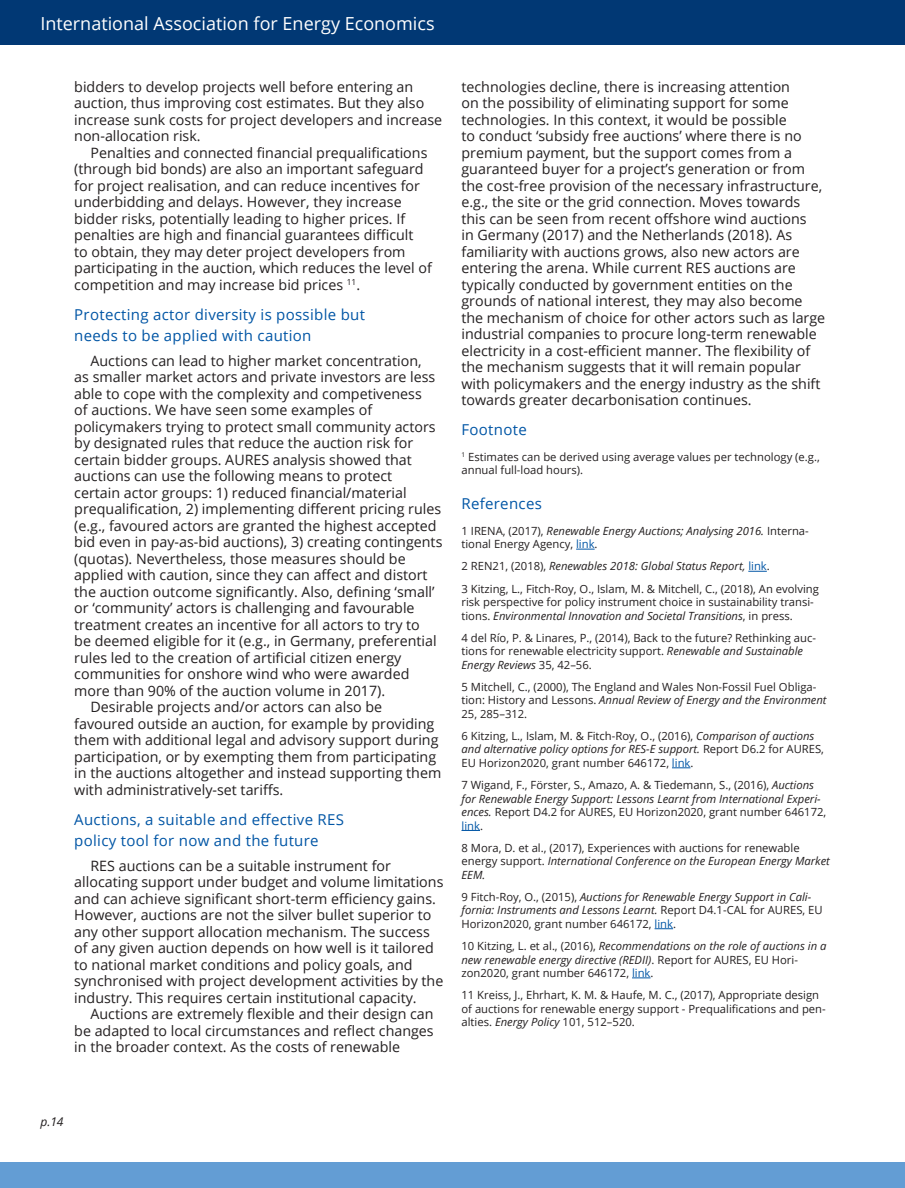
<style>
.page{position:relative;width:905px;height:1188px;background:#fff}
.page>*{position:absolute;margin:0;border:0;box-sizing:border-box;transform-origin:0 0}
.t1{font:18px "Open Sans";color:#fff}
.Heading_NEW{font:15px/21px "Open Sans";letter-spacing:.02em;color:#0155a5}
.Body_Text_NEW{font:14.25px/16.5px "Open Sans";color:#231f20}
.t2{font:italic 12px "Open Sans";color:#231f20}
.Footnotes___Referenc{font:11.25px/13.5px "Open Sans";color:#231f20}
.Footnotes___Referenc-2{font:italic 11.25px "Open Sans";color:#231f20}
.s1{font-style:italic}
.s2{color:#0155a5}
.s3{font-style:normal}
.s4{font-style:normal;color:#0155a5}
</style>
<div class="page">
<div style="left:0;top:1162px;width:904px;height:26px;background:#639dd4"></div>
<div style="left:0;top:0;width:904px;height:44px;background:#013874"></div>
<svg style="left:576px;top:549px;width:18px;height:1px"></svg>
<svg style="left:748px;top:571px;width:18px;height:1px"></svg>
<svg style="left:672px;top:768px;width:18px;height:1px"></svg>
<svg style="left:461px;top:830px;width:19px;height:1px"></svg>
<svg style="left:654px;top:928px;width:19px;height:1px"></svg>
<svg style="left:632px;top:978px;width:18px;height:1px"></svg>
<p class="t1" style="left:40px;top:11px;width:396px">International Association for Energy Economics</p>
<p class="Body_Text_NEW" style="left:74px;top:78px;width:369px">bidders to develop projects well before entering an auction, thus improving cost estimates. But they also increase sunk costs for project developers and increase non-allocation risk.</p>
<p class="Body_Text_NEW" style="left:74px;top:144px;width:359px;text-indent:16px">Penalties and connected financial prequalifications (through bid bonds) are also an important safeguard for project realisation, and can reduce incentives for underbidding and delays. However, they increase bidder risks, potentially leading to higher prices. If penalties are high and financial guarantees difficult<br>to obtain, they may deter project developers from participating in the auction, which reduces the level of competition and may increase bid prices <sup>11</sup>.</p>
<p class="Heading_NEW" style="left:74px;top:303px;width:292px">Protecting actor diversity is possible but needs to be applied with caution</p>
<p class="Body_Text_NEW" style="left:74px;top:352px;width:369px;text-indent:16px">Auctions can lead to higher market concentration,<br>as smaller market actors and private investors are less able to cope with the complexity and competiveness<br>of auctions. We have seen some examples of policymakers trying to protect small community actors by designated rules that reduce the auction risk for certain bidder groups. AURES analysis showed that auctions can use the following means to protect<br>certain actor groups: 1) reduced financial/material prequalification, 2) implementing different pricing rules (e.g., favoured actors are granted the highest accepted bid even in pay-as-bid auctions), 3) creating contingents (quotas). Nevertheless, those measures should be applied with caution, since they can affect and distort the auction outcome significantly. Also, defining ‘small’ or ‘community’ actors is challenging and favourable treatment creates an incentive for all actors to try to<br>be deemed eligible for it (e.g., in Germany, preferential rules led to the creation of artificial citizen energy communities for onshore wind who were awarded more than 90% of the auction volume in 2017).</p>
<p class="Body_Text_NEW" style="left:74px;top:699px;width:368px;text-indent:16px">Desirable projects and/or actors can also be favoured outside an auction, for example by providing them with additional legal and advisory support during participation, or by exempting them from participating in the auctions altogether and instead supporting them with administratively-set tariffs.</p>
<p class="Heading_NEW" style="left:74px;top:808px;width:271px">Auctions, a suitable and effective RES policy tool for now and the future</p>
<p class="Body_Text_NEW" style="left:74px;top:857px;width:370px;text-indent:16px">RES auctions can be a suitable instrument for allocating support under budget and volume limitations and can achieve significant short-term efficiency gains.<br>However, auctions are not the silver bullet superior to any other support allocation mechanism. The success of any given auction depends on how well is it tailored to national market conditions and policy goals, and synchronised with project development activities by the industry. This requires certain institutional capacity.</p>
<p class="Body_Text_NEW" style="left:74px;top:1006px;width:361px;text-align:justify;text-indent:16px">Auctions are extremely flexible and their design can be adapted to local circumstances and reflect changes in the broader context. As the costs of renewable</p>
<p class="Body_Text_NEW" style="left:461px;top:78px;width:365px">technologies decline, there is increasing attention<br>on the possibility of eliminating support for some technologies. In this context, it would be possible<br>to conduct ‘subsidy free auctions’ where there is no premium payment, but the support comes from a guaranteed buyer for a project’s generation or from the cost-free provision of the necessary infrastructure, e.g., the site or the grid connection. Moves towards this can be seen from recent offshore wind auctions<br>in Germany (2017) and the Netherlands (2018). As familiarity with auctions grows, also new actors are entering the arena. While current RES auctions are typically conducted by government entities on the grounds of national interest, they may also become the mechanism of choice for other actors such as large industrial companies to procure long-term renewable electricity in a cost-efficient manner. The flexibility of the mechanism suggests that it will remain popular with policymakers and the energy industry as the shift towards greater decarbonisation continues.</p>
<p class="Heading_NEW" style="left:461px;top:419px;width:67px">Footnote</p>
<p class="Footnotes___Referenc" style="left:461px;top:450px;width:360px"><sup>1</sup> Estimates can be derived using average values per technology (e.g., annual full-load hours).</p>
<p class="Heading_NEW" style="left:461px;top:493px;width:82px">References</p>
<p class="Footnotes___Referenc" style="left:461px;top:524px;width:349px">1 IRENA, (2017), <span class="s1">Renewable Energy Auctions; Analysing 2016.</span> Interna&shy;tional Energy Agency, <span class="s2">link</span>.</p>
<p class="Footnotes___Referenc-2" style="left:461px;top:559px;width:310px"><span class="s3">2 REN21, (2018),</span> Renewables 2018: Global Status Report, <span class="s4">link</span><span class="s3">.</span></p>
<p class="Footnotes___Referenc" style="left:461px;top:581px;width:359px">3 Kitzing, L., Fitch-Roy, O., Islam, M. &amp; Mitchell, C., (2018), An evolving risk perspective for policy instrument choice in sustainability transi&shy;tions. <span class="s1">Environmental Innovation and Societal Transitions</span>, in press.</p>
<p class="Footnotes___Referenc" style="left:461px;top:631px;width:356px">4 del Río, P. &amp; Linares, P., (2014), Back to the future? Rethinking auc&shy;tions for renewable electricity support. <span class="s1">Renewable and Sustainable<br>Energy Reviews</span> 35, 42–56.</p>
<p class="Footnotes___Referenc" style="left:461px;top:680px;width:366px">5 Mitchell, C., (2000), The England and Wales Non-Fossil Fuel Obliga&shy;tion: History and Lessons. <span class="s1">Annual Review of Energy and the Environment<br></span>25, 285–312.</p>
<p class="Footnotes___Referenc" style="left:461px;top:729px;width:364px">6 Kitzing, L., Islam, M. &amp; Fitch-Roy, O., (2016), <span class="s1">Comparison of auctions and alternative policy options for RES-E support.</span> Report D6.2 for AURES,<br>EU Horizon2020, grant number 646172, <span class="s2">link</span>.</p>
<p class="Footnotes___Referenc" style="left:461px;top:778px;width:366px">7 Wigand, F., Förster, S., Amazo, A. &amp; Tiedemann, S., (2016), <span class="s1">Auctions for Renewable Energy Support: Lessons Learnt from International Experi&shy;ences.</span> Report D4.2 for AURES, EU Horizon2020, grant number 646172, <span class="s2">link</span>.</p>
<p class="Footnotes___Referenc" style="left:461px;top:841px;width:370px">8 Mora, D. et al., (2017), Experiences with auctions for renewable energy support. <span class="s1">International Conference on the European Energy Market<br>EEM.</span></p>
<p class="Footnotes___Referenc" style="left:461px;top:890px;width:362px">9 Fitch-Roy, O., (2015), <span class="s1">Auctions for Renewable Energy Support in Cali&shy;fornia: Instruments and Lessons Learnt.</span> Report D4.1-CAL for AURES, EU<br>Horizon2020, grant number 646172, <span class="s2">link</span>.</p>
<p class="Footnotes___Referenc" style="left:461px;top:939px;width:366px">10 Kitzing, L. et al., (2016), <span class="s1">Recommendations on the role of auctions in a new renewable energy directive (REDII)</span>. Report for AURES, EU Hori&shy;zon2020, grant number 646172, <span class="s2">link</span>.</p>
<p class="Footnotes___Referenc" style="left:461px;top:988px;width:366px">11 Kreiss, J., Ehrhart, K. M. &amp; Haufe, M. C., (2017), Appropriate design of auctions for renewable energy support - Prequalifications and pen&shy;alties. <span class="s1">Energy Policy</span> 101, 512–520.</p>
<p class="t2" style="left:40px;top:1114px;width:25px">p.14</p>
</div>
